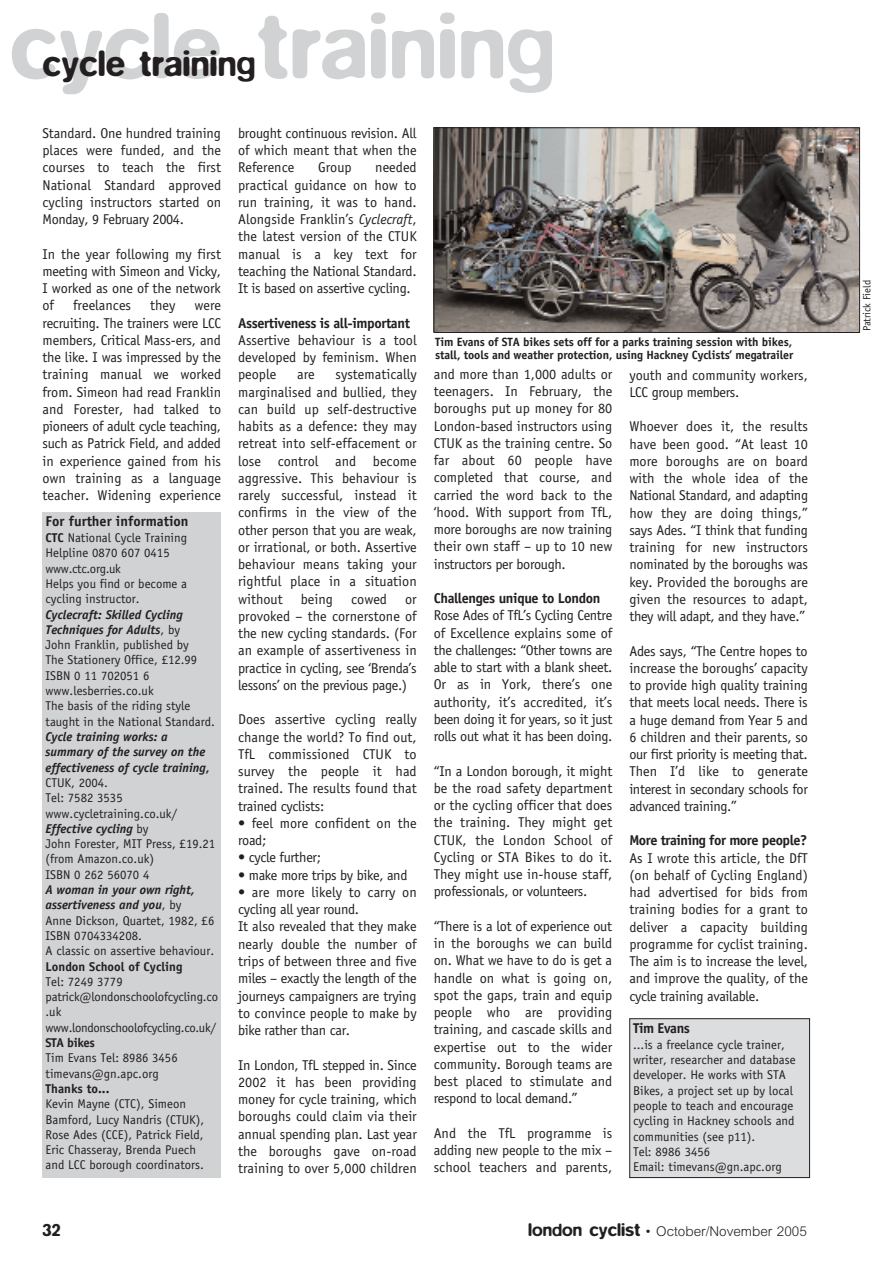
<style>
.page{position:relative;width:893px;height:1263px;background:#fff}
.page>*{position:absolute;margin:0;border:0;box-sizing:border-box;transform-origin:0 0}
.t1{font:500 92.1px "Blur";color:#d1d2d4}
.t2{font:500 36px "Blur";color:#231f20}
.t3{font:500 18px "Blur";color:#231f20}
.t4{font:14.25px/17.2px "Officina Sans";letter-spacing:-.005em;color:#231f20;text-align:justify}
.t5{font:700 14.25px "Officina Sans";letter-spacing:-.03em;color:#231f20}
.t6{font:14.25px "Officina Sans";letter-spacing:-.025em;color:#231f20}
.t7{font:700 14.25px "Officina Sans";color:#231f20}
.t8{font:300 13.5px "M Arial";color:#231f20}
.t9{font:12.75px/15.3px "Officina Sans";color:#231f20}
.t10{font:700 12.75px "Officina Sans";color:#231f20}
.t11{font:700 12.75px "Officina Sans";letter-spacing:-.03em;color:#231f20}
.t12{font:700 12px/13.5px "Officina Sans";letter-spacing:-.01em;color:#231f20}
.t13{font:10.5px "Officina Sans";letter-spacing:-.01em;color:#231f20}
.s1{font-weight:700}
.s2{font-weight:700;font-style:italic}
.s3{font-style:italic}
.s4{font-family:"Blur";font-weight:500;font-size:18px}
</style>
<div class="page">
<div style="left:43px;top:513px;width:178px;height:665px;background:#d1d2d4"></div>
<div style="left:630px;top:1019px;width:179px;height:158px;background:#dcdddf"></div>
<div style="left:629px;top:1018px;width:181px;height:160px;border:1px solid #231f20"></div>
<img style="left:436px;top:130px;width:422px;height:201px">
<div style="left:434px;top:128px;width:426px;height:205px;border:1px solid #231f20"></div>
<h1 class="t1" style="left:10px;top:-7px;width:547px">cycle training</h1>
<h2 class="t2" style="left:43px;top:42px;width:215px">cycle training</h2>
<p class="t4" style="left:43px;top:126px;width:180px">Standard. One hundred training places were funded, and the courses to teach the first National Standard approved cycling instructors started on Monday, 9 February 2004.</p>
<p class="t4" style="left:43px;top:246px;width:180px">In the year following my first meeting with Simeon and Vicky, I worked as one of the network of</p>
<p class="t4" style="left:73px;top:298px;width:60px">freelances</p>
<p class="t4" style="left:150px;top:298px;width:27px">they</p>
<p class="t4" style="left:43px;top:298px;width:180px;text-indent:152px">were recruiting. The trainers were LCC members, Critical Mass-ers, and the like. I was impressed by the training manual we worked from. Simeon had read Franklin and Forester, had talked to pioneers of adult cycle teaching, such as Patrick Field, and added in experience gained from his own training as a language teacher. Widening experience</p>
<p class="t7" style="left:46px;top:516px;width:145px">For further information</p>
<p class="t9" style="left:46px;top:531px;width:143px"><span class="s1">CTC</span> National Cycle Training<br>Helpline 0870 607 0415 www.ctc.org.uk<br>Helps you find or become a cycling instructor.</p>
<p class="t9" style="left:46px;top:608px;width:171px"><span class="s2">Cyclecraft: Skilled Cycling<br>Techniques for Adults</span>, by<br>John Franklin, published by<br>The Stationery Office, £12.99<br>ISBN 0 11 702051 6 www.lesberries.co.uk<br>The basis of the riding style taught in the National Standard.</p>
<p class="t9" style="left:46px;top:730px;width:171px"><span class="s2">Cycle training works: a summary of the survey on the effectiveness of cycle training</span><span class="s1">,<br></span>CTUK, 2004.<br>Tel: 7582 3535 www.cycletraining.co.uk/<br><span class="s2">Effective cycling</span> by<br>John Forester, MIT Press, £19.21 (from Amazon.co.uk)<br>ISBN 0 262 56070 4</p>
<p class="t9" style="left:46px;top:883px;width:170px"><span class="s2">A woman in your own right, assertiveness and you</span>, by<br>Anne Dickson, Quartet, 1982, £6<br>ISBN 0704334208.<br>A classic on assertive behaviour.</p>
<p class="t10" style="left:46px;top:961px;width:138px">London School of Cycling</p>
<p class="t9" style="left:46px;top:975px;width:174px">Tel: 7249 3779 patrick@londonschoolofcycling.co .uk www.londonschoolofcycling.co.uk/</p>
<p class="t11" style="left:46px;top:1038px;width:51px">STA bikes</p>
<p class="t9" style="left:46px;top:1051px;width:134px">Tim Evans Tel: 8986 3456 timevans@gn.apc.org</p>
<p class="t10" style="left:46px;top:1084px;width:65px">Thanks to...</p>
<p class="t9" style="left:46px;top:1097px;width:160px">Kevin Mayne (CTC), Simeon<br>Bamford, Lucy Nandris (CTUK),<br>Rose Ades (CCE), Patrick Field,<br>Eric Chasseray, Brenda Puech and LCC borough coordinators.</p>
<p class="t4" style="left:238px;top:126px;width:180px">brought continuous revision. All of which meant that when the Reference</p>
<p class="t4" style="left:238px;top:160px;width:180px;text-indent:137px">needed practical guidance on how to run training, it was to hand.<br>Alongside Franklin’s <span class="s3">Cyclecraft</span>, the latest version of the CTUK manual is a key text for teaching the National Standard.<br>It is based on assertive cycling.</p>
<p class="t5" style="left:238px;top:317px;width:173px">Assertiveness is all-important</p>
<p class="t4" style="left:238px;top:333px;width:180px">Assertive behaviour is a tool developed by feminism. When people</p>
<p class="t4" style="left:318px;top:160px;width:35px">Group</p>
<p class="t4" style="left:238px;top:367px;width:180px;text-indent:97px">systematically marginalised and bullied, they can build up self-destructive habits as a defence: they may retreat into self-effacement or lose control and become aggressive. This behaviour is rarely successful, instead it confirms in the view of the other person that you are weak, or irrational, or both. Assertive behaviour means taking your rightful place in a situation without</p>
<p class="t4" style="left:297px;top:367px;width:19px">are</p>
<p class="t4" style="left:301px;top:591px;width:34px">being</p>
<p class="t4" style="left:351px;top:591px;width:37px">cowed</p>
<p class="t4" style="left:238px;top:591px;width:180px;text-indent:167px">or provoked – the cornerstone of the new cycling standards. (For an example of assertiveness in practice in cycling, see ‘Brenda’s lessons’ on the previous page.)</p>
<p class="t4" style="left:238px;top:712px;width:180px">Does assertive cycling really change the world? To find out, TfL commissioned CTUK to survey the people it had trained. The results found that trained cyclists:</p>
<p class="t4" style="left:238px;top:816px;width:180px">• feel more confident on the road;</p>
<p class="t6" style="left:238px;top:852px;width:84px">• cycle further;</p>
<p class="t6" style="left:238px;top:869px;width:171px">• make more trips by bike, and</p>
<p class="t4" style="left:238px;top:885px;width:180px;text-align:left">• are more likely to carry on cycling all year round.<br>It also revealed that they make nearly double the number of trips of between three and five miles – exactly the length of the journeys campaigners are trying to convince people to make by bike rather than car.</p>
<p class="t4" style="left:238px;top:1057px;width:180px">In London, TfL stepped in. Since 2002 it has been providing money for cycle training, which boroughs could claim via their annual spending plan. Last year the boroughs gave on-road training to over 5,000 children</p>
<p class="t12" style="left:435px;top:336px;width:360px">Tim Evans of STA bikes sets off for a parks training session with bikes, stall, tools and weather protection, using Hackney Cyclists’ megatrailer</p>
<p class="t4" style="left:434px;top:366px;width:180px">and more than 1,000 adults or teenagers. In February, the boroughs put up money for 80<br>London-based instructors using CTUK as the training centre. So far about 60 people have completed that course, and carried the word back to the ‘hood. With support from TfL, more boroughs are now training their own staff – up to 10 new instructors per borough.</p>
<p class="t5" style="left:434px;top:593px;width:168px">Challenges unique to London</p>
<p class="t4" style="left:434px;top:608px;width:180px">Rose Ades of TfL’s Cycling Centre of Excellence explains some of the challenges: “Other towns are able to start with a blank sheet.<br>Or as in York, there’s one authority, it’s accredited, it’s been doing it for years, so it just rolls out what it has been doing.</p>
<p class="t4" style="left:434px;top:763px;width:180px">“In a London borough, it might be the road safety department or the cycling officer that does the training. They might get CTUK, the London School of Cycling or STA Bikes to do it.<br>They might use in-house staff, professionals, or volunteers.</p>
<p class="t4" style="left:434px;top:918px;width:180px">“There is a lot of experience out in the boroughs we can build on. What we have to do is get a handle on what is going on, spot the gaps, train and equip people who are providing training, and cascade skills and expertise out to the wider community. Borough teams are best placed to stimulate and respond to local demand.”</p>
<p class="t4" style="left:434px;top:1125px;width:180px">And the TfL programme is adding new people to the mix – school teachers and parents,</p>
<p class="t4" style="left:629px;top:367px;width:180px">youth and community workers,<br>LCC group members.</p>
<p class="t4" style="left:629px;top:419px;width:180px">Whoever does it, the results have been good. “At least 10 more boroughs are on board with the whole idea of the National Standard, and adapting how they are doing things,” says Ades. “I think that funding training for new instructors nominated by the boroughs was key. Provided the boroughs are given the resources to adapt, they will adapt, and they have.”</p>
<p class="t4" style="left:629px;top:643px;width:180px">Ades says, “The Centre hopes to increase the boroughs’ capacity to provide high quality training that meets local needs. There is a huge demand from Year 5 and 6 children and their parents, so our first priority is meeting that.<br>Then I’d like to generate interest in secondary schools for advanced training.”</p>
<p class="t5" style="left:629px;top:835px;width:179px">More training for more people?</p>
<p class="t4" style="left:629px;top:850px;width:180px">As I wrote this article, the DfT (on behalf of Cycling England) had advertised for bids from training bodies for a grant to deliver a capacity building programme for cyclist training.<br>The aim is to increase the level, and improve the quality, of the cycle training available.</p>
<p class="t5" style="left:633px;top:1022px;width:58px">Tim Evans</p>
<p class="t9" style="left:633px;top:1038px;width:164px">...is a freelance cycle trainer, writer, researcher and database developer. He works with STA<br>Bikes, a project set up by local people to teach and encourage cycling in Hackney schools and communities (see p11).<br>Tel: 8986 3456<br>Email: timevans@gn.apc.org</p>
<p class="t3" style="left:43px;top:1220px;width:20px">32</p>
<p class="t8" style="left:528px;top:1226px;width:280px"><span class="s4">london cyclist</span> • October/November 2005</p>
<p class="t13" style="left:863px;top:331px;width:53px;rotate:-90deg">Patrick Field</p>
</div>
